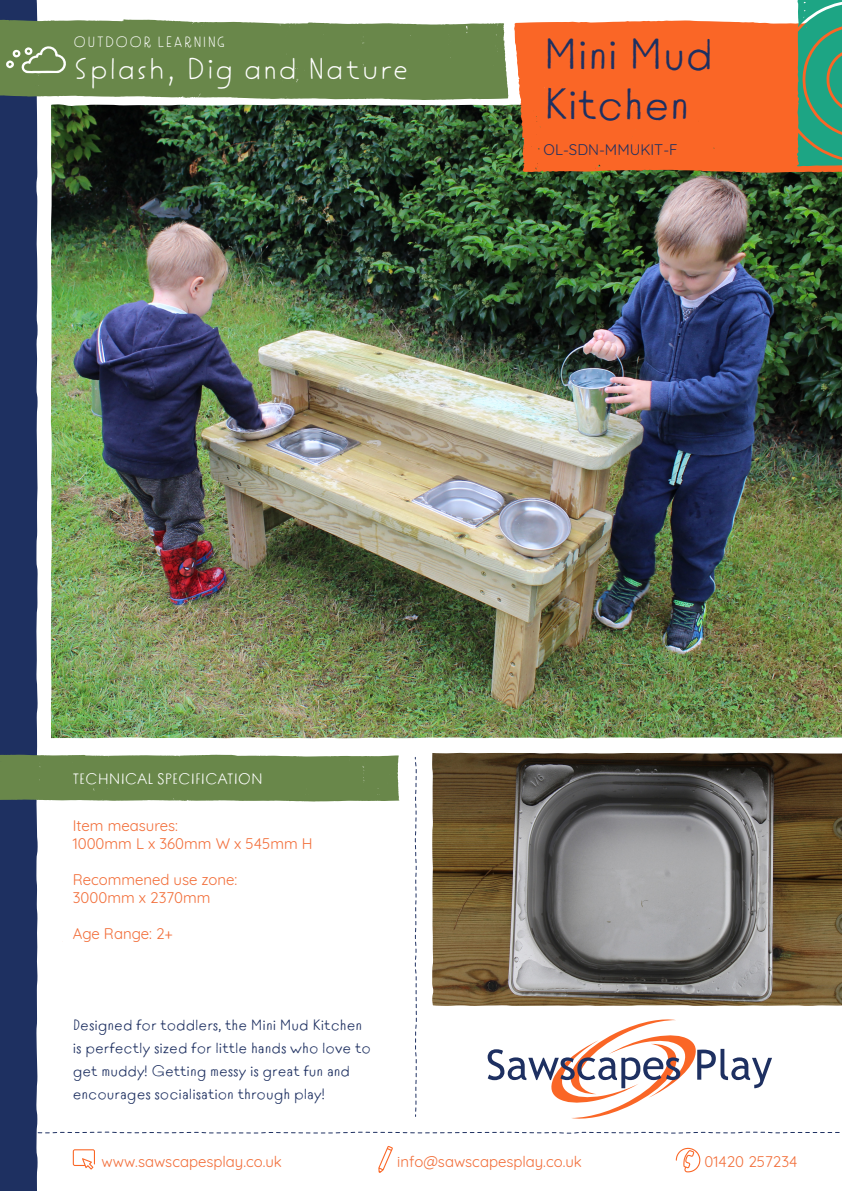
<style>
.page{position:relative;width:842px;height:1191px;background:#fff}
.page>*{position:absolute;margin:0;border:0;box-sizing:border-box;transform-origin:0 0}
.t1{font:44px "Tomarik Introvert";color:#1e3061}
.t2{font:30px "Tomarik Extrovert";color:#fff}
.t3{font:15px/23px "Tomarik Introvert";color:#1e3061}
.t4{font:15px "Quicksand";color:#f26d38}
.t5{font:15px "Tomarik Introvert";color:#fff}
.t6{font:15px "Tomarik Extrovert";color:#fff}
.t7{font:15px "Quicksand";color:#1e3061}
</style>
<div class="page">
<div style="left:0;top:0;width:38px;height:1191px;background:#1e3061"></div>
<svg style="left:0;top:1131px;width:840px;height:3px"></svg>
<svg style="left:0;top:18px;width:508px;height:82px;background:#749058"></svg>
<svg style="left:414px;top:757px;width:3px;height:360px"></svg>
<svg style="left:0;top:753px;width:399px;height:48px;background:#718d54"></svg>
<svg style="left:73px;top:1149px;width:22px;height:20px"></svg>
<svg style="left:378px;top:1146px;width:15px;height:26px"></svg>
<svg style="left:676px;top:1147px;width:24px;height:25px"></svg>
<svg style="left:488px;top:1019px;width:284px;height:100px"></svg>
<svg style="left:5px;top:44px;width:64px;height:29px;background:#869e6e"></svg>
<img style="left:432px;top:753px;width:410px;height:253px">
<img style="left:51px;top:105px;width:791px;height:633px">
<div style="left:514px;top:20px;width:328px;height:155px;background:#fa6626"></div>
<svg style="left:797px;top:0;width:45px;height:166px;background:#3c9f7b"></svg>
<p class="t6" style="left:73px;top:30px;width:154px">OUTDOOR LEARNING</p>
<h2 class="t2" style="left:73px;top:44px;width:338px">Splash, Dig and Nature</h2>
<p class="t1" style="left:544px;top:17px;width:171px">Mini Mud</p>
<p class="t1" style="left:544px;top:67px;width:147px">Kitchen</p>
<p class="t7" style="left:544px;top:138px;width:136px">OL-SDN-MMUKIT-F</p>
<p class="t5" style="left:73px;top:765px;width:192px">TECHNICAL SPECIFICATION</p>
<p class="t4" style="left:73px;top:813px;width:107px">Item measures:</p>
<p class="t4" style="left:73px;top:831px;width:241px">1000mm L x 360mm W x 545mm H</p>
<p class="t4" style="left:73px;top:867px;width:166px">Recommened use zone:</p>
<p class="t4" style="left:73px;top:885px;width:139px">3000mm x 2370mm</p>
<p class="t4" style="left:73px;top:921px;width:102px">Age Range: 2+</p>
<p class="t3" style="left:73px;top:1011px;width:300px">Designed for toddlers, the Mini Mud Kitchen is perfectly sized for little hands who love to get muddy! Getting messy is great fun and</p>
<p class="t3" style="left:73px;top:1080px;width:253px">encourages socialisation through play!</p>
<p class="t4" style="left:101px;top:1149px;width:182px">www.sawscapesplay.co.uk</p>
<p class="t4" style="left:397px;top:1149px;width:186px">info@sawscapesplay.co.uk</p>
<p class="t4" style="left:704px;top:1150px;width:94px">01420 257234</p>
</div>
